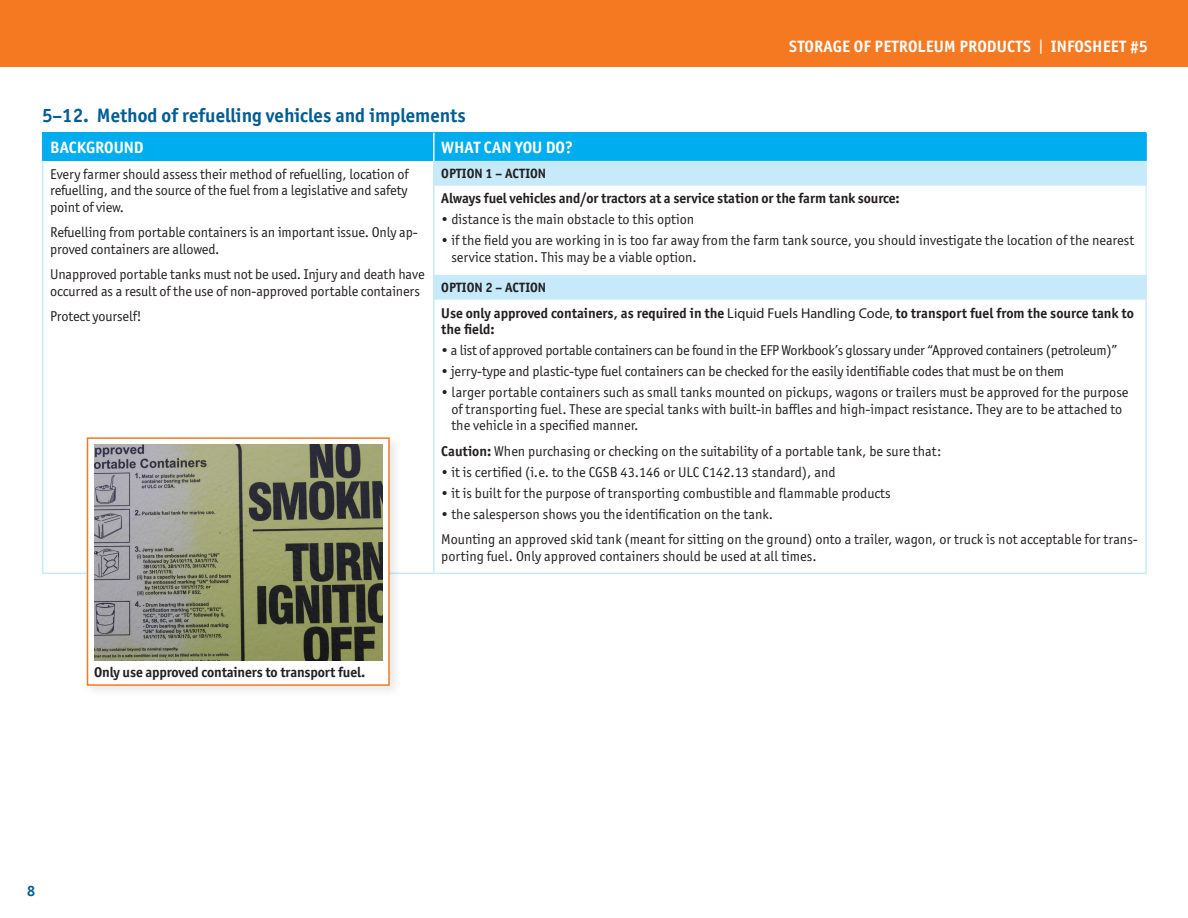
<style>
.page{position:relative;width:1188px;height:918px;background:#fff}
.page>*{position:absolute;margin:0;border:0;box-sizing:border-box;transform-origin:0 0}
.Heading_2__DK_Blue{font:700 19.5px "Officina Sans ITC Pro";color:#005d95}
.t1{font:700 16.5px "Officina Sans ITC Pro";letter-spacing:.01em;color:#fff}
.t2{font:700 15px "Officina Sans ITC Pro";color:#005d95}
.Body{font:14.25px/16.5px "Officina Sans ITC Pro";color:#231f20}
.Bullet_Spacing{font:14.25px/16.5px "Officina Sans ITC Pro";color:#231f20}
.Body_with_colon{font:14.25px/16.5px "Officina Sans ITC Pro";color:#231f20}
.Body_with_colon-2{font:700 14.25px/16.5px "Officina Sans ITC Pro";color:#231f20}
.Bullet_Spacing-2{font:14.25px "Officina Sans ITC Pro";letter-spacing:-.02em;color:#231f20}
.Body_Bold{font:700 14.25px "Officina Sans ITC Pro";letter-spacing:-.01em;color:#231f20}
.t3{font:700 13.5px "Officina Sans ITC Pro";color:#231f20}
.s1{font-weight:400}
.s2{font-family:"Myriad Pro";font-weight:400}
.s3{font-weight:700}
</style>
<div class="page">
<div style="left:0;top:0;width:1188px;height:68px;background:#f47921"></div>
<div style="left:43px;top:133px;width:391px;height:28px;background:#00aeef"></div>
<div style="left:434px;top:133px;width:712px;height:28px;background:#00aeef"></div>
<svg style="left:435px;top:161px;width:710px;height:139px"></svg>
<hr style="left:42px;top:133px;width:2px;height:28px;background:#00aeef">
<hr style="left:42px;top:161px;width:2px;height:25px;background:#c6eafa">
<hr style="left:42px;top:186px;width:2px;height:89px;background:#c6eafa">
<hr style="left:433px;top:186px;width:2px;height:89px;background:#c6eafa">
<hr style="left:42px;top:275px;width:2px;height:25px;background:#c6eafa">
<hr style="left:42px;top:300px;width:2px;height:273px;background:#c6eafa">
<hr style="left:433px;top:133px;width:2px;height:28px;background:#fff">
<hr style="left:1145px;top:186px;width:2px;height:89px;background:#d4effb">
<hr style="left:1145px;top:133px;width:2px;height:28px;background:#00aeef">
<hr style="left:433px;top:275px;width:2px;height:25px;background:#c6eafa">
<hr style="left:1145px;top:275px;width:2px;height:25px;background:#c6eafa">
<hr style="left:433px;top:161px;width:2px;height:25px;background:#c6eafa">
<hr style="left:1145px;top:161px;width:2px;height:25px;background:#c6eafa">
<hr style="left:433px;top:300px;width:2px;height:273px;background:#c6eafa">
<hr style="left:1145px;top:300px;width:2px;height:273px;background:#c6eafa">
<hr style="left:42px;top:573px;width:392px;height:1px;background:#c6eafa">
<hr style="left:434px;top:573px;width:713px;height:1px;background:#c6eafa">
<div style="left:83px;top:434px;width:320px;height:264px;background:#231f20;opacity:.1"></div>
<div style="left:87px;top:437px;width:303px;height:249px;background:#fff;border:2px solid #f47921"></div>
<img style="left:94px;top:445px;width:288px;height:216px">
<p class="t1" style="left:789px;top:37px;width:360px">STORAGE OF PETROLEUM PRODUCTS <span class="s1">|</span> INFOSHEET #5</p>
<p class="Heading_2__DK_Blue" style="left:42px;top:103px;width:425px">5–12. Method of refuelling vehicles and implements</p>
<p class="t1" style="left:50px;top:137px;width:95px">BACKGROUND</p>
<p class="t1" style="left:441px;top:137px;width:133px">WHAT CAN YOU DO?</p>
<p class="Body" style="left:50px;top:166px;width:360px;text-align:justify">Every farmer should assess their method of refuelling, location of refuelling, and the source of the fuel from a legislative and safety point of view.</p>
<p class="Body" style="left:50px;top:224px;width:369px">Refuelling from portable containers is an important issue. Only ap&shy;proved containers are allowed.</p>
<p class="Body" style="left:50px;top:266px;width:376px">Unapproved portable tanks must not be used. Injury and death have occurred as a result of the use of non-approved portable containers</p>
<p class="Body" style="left:50px;top:308px;width:93px">Protect yourself!</p>
<p class="t3" style="left:441px;top:165px;width:106px">OPTION 1 – ACTION</p>
<p class="Body_Bold" style="left:441px;top:190px;width:460px">Always fuel vehicles and/or tractors at a service station or the farm tank source:</p>
<p class="Bullet_Spacing" style="left:441px;top:211px;width:254px">• distance is the main obstacle to this option</p>
<p class="Bullet_Spacing" style="left:451px;top:232px;width:684px;text-indent:-10px">• if the field you are working in is too far away from the farm tank source, you should investigate the location of the nearest service station. This may be a viable option.</p>
<p class="t3" style="left:441px;top:279px;width:106px">OPTION 2 – ACTION</p>
<p class="Body_with_colon-2" style="left:441px;top:305px;width:694px">Use only approved containers, as required in the <span class="s2">Liquid Fuels Handling Code,</span> to transport fuel from the source tank to the field:</p>
<p class="Bullet_Spacing-2" style="left:441px;top:342px;width:677px">• a list of approved portable containers can be found in the EFP Workbook’s glossary under “Approved containers (petroleum)”</p>
<p class="Bullet_Spacing" style="left:441px;top:363px;width:624px">• jerry-type and plastic-type fuel containers can be checked for the easily identifiable codes that must be on them</p>
<p class="Body" style="left:451px;top:384px;width:679px;text-indent:-10px">• larger portable containers such as small tanks mounted on pickups, wagons or trailers must be approved for the purpose of transporting fuel. These are special tanks with built-in baffles and high-impact resistance. They are to be attached to the vehicle in a specified manner.</p>
<p class="Body_with_colon" style="left:441px;top:443px;width:502px"><span class="s3">Caution:</span> When purchasing or checking on the suitability of a portable tank, be sure that:</p>
<p class="Bullet_Spacing" style="left:441px;top:464px;width:396px">• it is certified (i.e. to the CGSB 43.146 or ULC C142.13 standard), and</p>
<p class="Bullet_Spacing" style="left:441px;top:485px;width:451px">• it is built for the purpose of transporting combustible and flammable products</p>
<p class="Body" style="left:441px;top:506px;width:333px">• the salesperson shows you the identification on the tank.</p>
<p class="Body_with_colon" style="left:441px;top:531px;width:698px">Mounting an approved skid tank (meant for sitting on the ground) onto a trailer, wagon, or truck is not acceptable for trans&shy;porting fuel. Only approved containers should be used at all times.</p>
<p class="Body_with_colon-2" style="left:94px;top:664px;width:273px">Only use approved containers to transport fuel.</p>
<p class="t2" style="left:27px;top:882px;width:10px">8</p>
</div>
